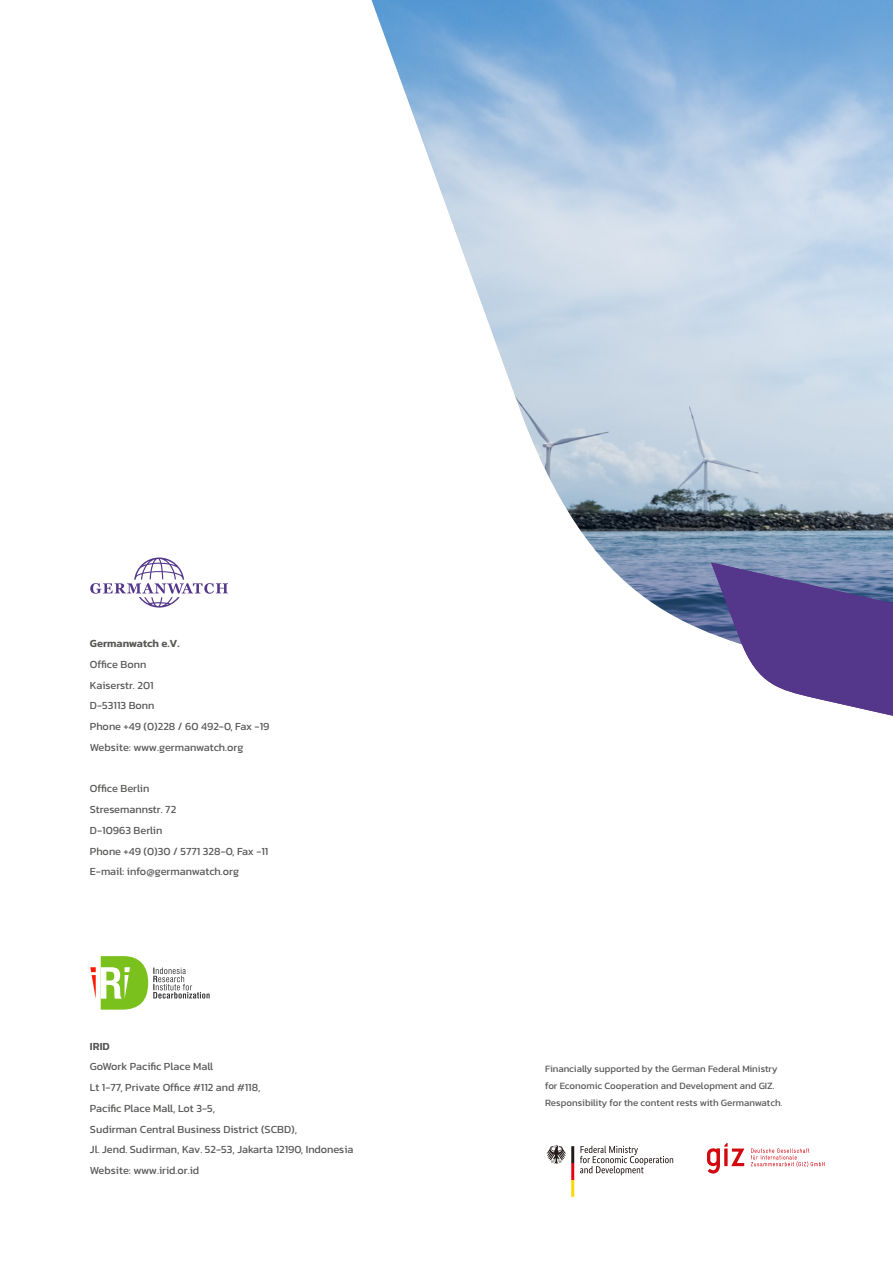
<style>
.page{position:relative;width:893px;height:1263px;background:#fff}
.page>*{position:absolute;margin:0;border:0;box-sizing:border-box;transform-origin:0 0}
.t1{font:10.95px/20.7px "Kanit";color:#595857}
.t2{font:600 10.95px "Kanit";color:#595857}
.t3{font:9.75px/17px "Kanit";color:#595857}
</style>
<div class="page">
<img style="left:371px;top:0;width:522px;height:521px">
<svg style="left:574px;top:521px;width:319px;height:113px"></svg>
<svg style="left:711px;top:562px;width:182px;height:154px;fill:#54378a"></svg>
<svg style="left:580px;top:1146px;width:93px;height:29px"></svg>
<svg style="left:546px;top:1145px;width:28px;height:52px"></svg>
<svg style="left:707px;top:1143px;width:37px;height:31px"></svg>
<svg style="left:751px;top:1148px;width:74px;height:19px"></svg>
<svg style="left:90px;top:557px;width:138px;height:51px"></svg>
<svg style="left:90px;top:956px;width:120px;height:54px"></svg>
<p class="t2" style="left:90px;top:635px;width:91px">Germanwatch e.V.</p>
<p class="t1" style="left:90px;top:653px;width:181px">Office Bonn<br>Kaiserstr. 201<br>D-53113 Bonn<br>Phone +49 (0)228 / 60 492-0, Fax -19<br>Website: www.germanwatch.org</p>
<p class="t1" style="left:90px;top:778px;width:180px">Office Berlin<br>Stresemannstr. 72<br>D-10963 Berlin<br>Phone +49 (0)30 / 5771 328-0, Fax -11<br>E-mail: info@germanwatch.org</p>
<p class="t2" style="left:90px;top:1037px;width:21px">IRID</p>
<p class="t1" style="left:90px;top:1056px;width:265px">GoWork Pacific Place Mall<br>Lt 1-77, Private Office #112 and #118,<br>Pacific Place Mall, Lot 3-5,<br>Sudirman Central Business District (SCBD),<br>Jl. Jend. Sudirman, Kav. 52-53, Jakarta 12190, Indonesia Website: www.irid.or.id</p>
<p class="t3" style="left:545px;top:1060px;width:239px">Financially supported by the German Federal Ministry for Economic Cooperation and Development and GIZ.<br>Responsibility for the content rests with Germanwatch.</p>
</div>
